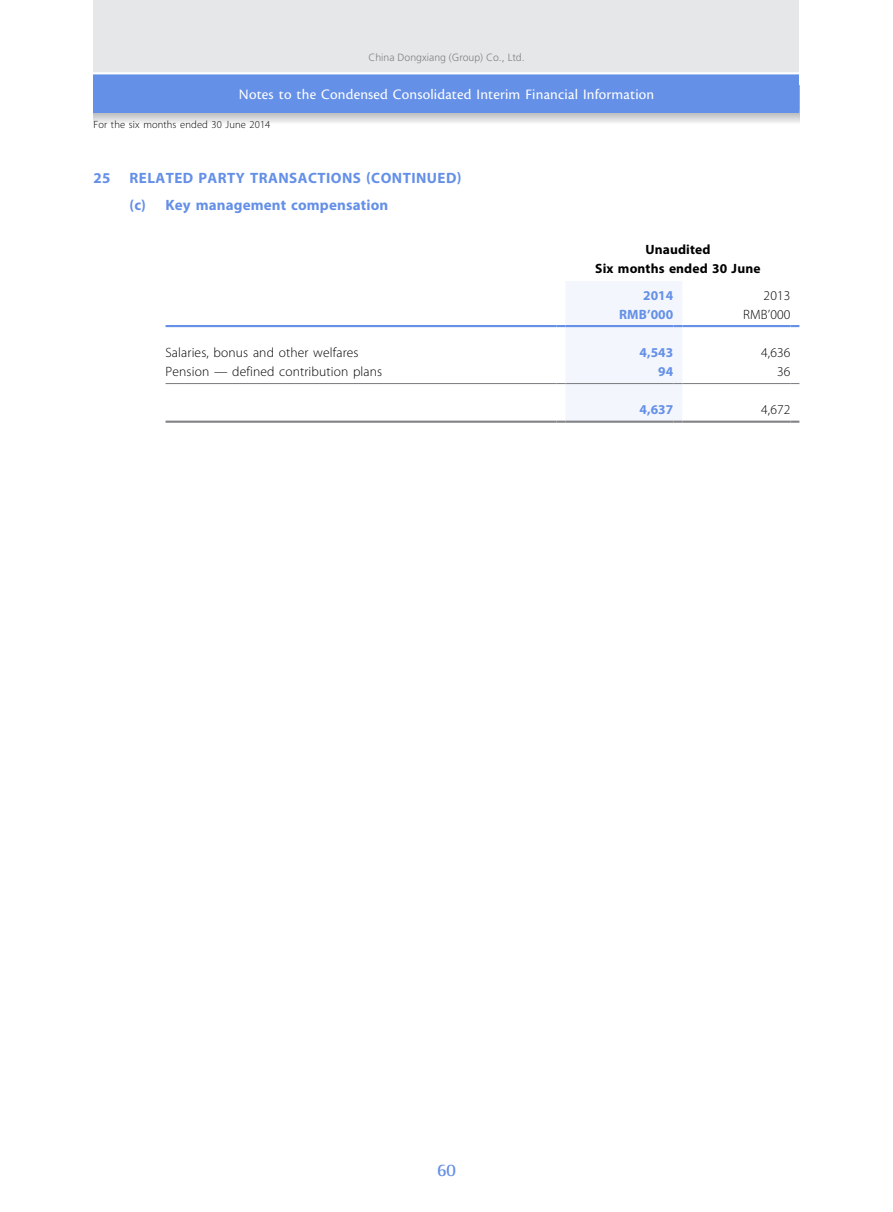
<style>
.page{position:relative;width:893px;height:1212px;background:#fff}
.page>*{position:absolute;margin:0;border:0;box-sizing:border-box;transform-origin:0 0}
.t1{font:700 18px "Rotis Semi Serif Std";color:#6590e7}
.t2{font:700 15px/27px "Myriad Pro";letter-spacing:.03em;color:#6590e7}
.t3{font:15px "Cronos Pro";letter-spacing:.01em;color:#fff}
.t4{font:300 13.5px "Myriad Pro";letter-spacing:.01em;color:#000}
.t5{font:700 13.5px/19.5px "Myriad Pro";letter-spacing:.01em;color:#000;text-align:center}
.t6{font:700 13.5px "Myriad Pro";letter-spacing:.01em;color:#6590e7}
.t7{font:300 10.5px "Myriad Pro";letter-spacing:.01em;color:#000}
.t8{font:300 10.5px "Frutiger LT Std";color:#808285}
</style>
<div class="page">
<svg style="left:94px;top:113px;width:705px;height:10px;background:#d6d7d9"></svg>
<div style="left:94px;top:0;width:705px;height:113px;background:#e6e7e8"></div>
<div style="left:94px;top:73px;width:705px;height:40px;background:#6590e7"></div>
<hr style="left:66px;top:72px;width:755px;height:2px;background:#fff">
<hr style="left:166px;top:383px;width:390px;height:1px;background:#808285">
<hr style="left:682px;top:383px;width:108px;height:1px;background:#808285">
<hr style="left:166px;top:421px;width:390px;height:2px;background:#808285">
<hr style="left:682px;top:421px;width:108px;height:2px;background:#808285">
<svg style="left:790px;top:421px;width:9px;height:2px"></svg>
<hr style="left:166px;top:325px;width:390px;height:2px;background:#6590e7">
<svg style="left:556px;top:281px;width:126px;height:142px"></svg>
<hr style="left:682px;top:325px;width:108px;height:2px;background:#6590e7">
<svg style="left:790px;top:325px;width:9px;height:2px"></svg>
<p class="t8" style="left:368px;top:51px;width:158px">China Dongxiang (Group) Co., Ltd.</p>
<p class="t3" style="left:239px;top:86px;width:417px">Notes to the Condensed Consolidated Interim Financial Information</p>
<p class="t7" style="left:94px;top:119px;width:178px">For the six months ended 30 June 2014</p>
<p class="t2" style="left:94px;top:164px;width:18px">25</p>
<p class="t2" style="left:130px;top:164px;width:334px">RELATED PARTY TRANSACTIONS (CONTINUED) (c) Key management compensation</p>
<p class="t5" style="left:595px;top:239px;width:167px">Unaudited<br>Six months ended 30 June</p>
<p class="t6" style="left:643px;top:286px;width:32px">2014</p>
<p class="t4" style="left:764px;top:288px;width:28px">2013</p>
<p class="t6" style="left:619px;top:305px;width:56px">RMB’000</p>
<p class="t4" style="left:743px;top:307px;width:49px">RMB’000</p>
<p class="t4" style="left:166px;top:345px;width:195px">Salaries, bonus and other welfares</p>
<p class="t6" style="left:639px;top:344px;width:36px">4,543</p>
<p class="t4" style="left:761px;top:345px;width:31px">4,636</p>
<p class="t4" style="left:166px;top:364px;width:218px">Pension — defined contribution plans</p>
<p class="t6" style="left:658px;top:363px;width:17px">94</p>
<p class="t4" style="left:777px;top:364px;width:15px">36</p>
<p class="t6" style="left:639px;top:401px;width:36px">4,637</p>
<p class="t4" style="left:761px;top:402px;width:31px">4,672</p>
<h1 class="t1" style="left:437px;top:1159px;width:21px">60</h1>
</div>
